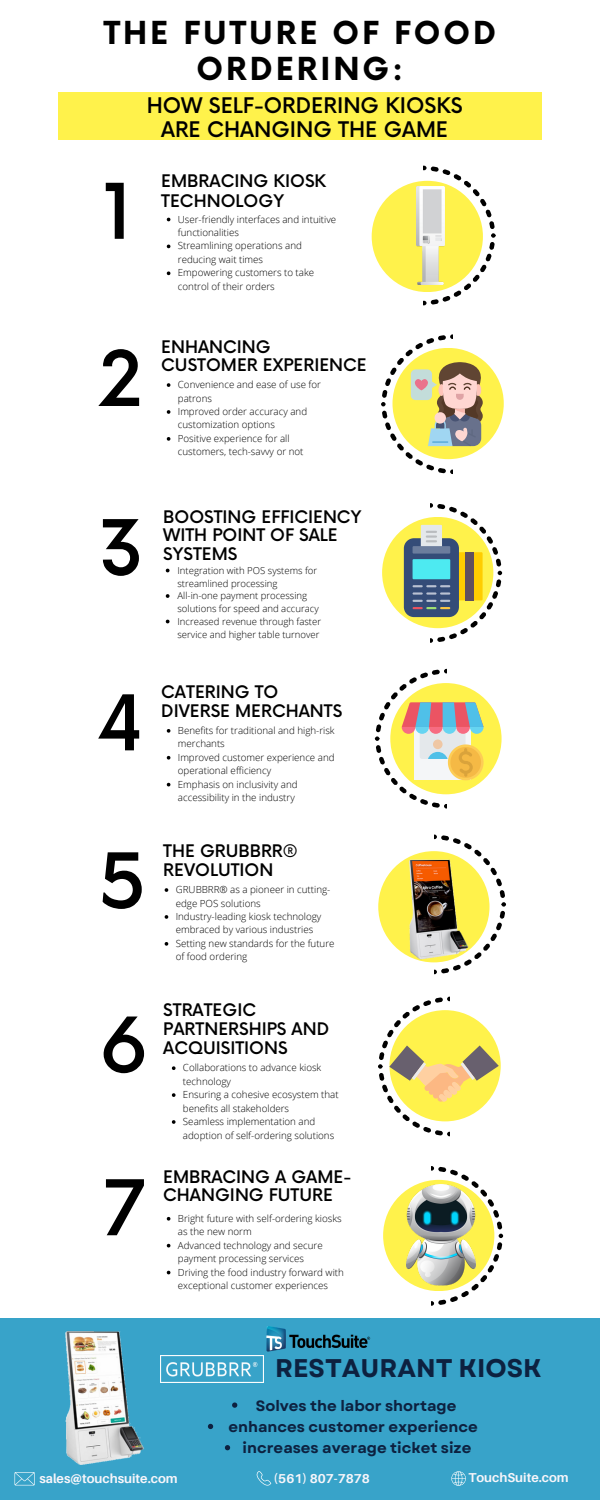
<style>
.page{position:relative;width:600px;height:1500px;background:#fff}
.page>*{position:absolute;margin:0;border:0;box-sizing:border-box;transform-origin:0 0}
.t1{font:500 74.7px "Now";color:#000}
.t2{font:700 30.9px/35.2px "Now";letter-spacing:.095em;color:#000;text-align:center}
.t3{font:700 25.5px "Garet";color:#0d2140}
.t4{font:500 21px/24.2px "Now";color:#000;text-align:center}
.t5{font:500 16.9px/18.8px "Now";color:#000}
.t6{font:700 14.9px "Garet";color:#0d2140}
.t7{font:700 12.9px "Aileron";color:#f7f5fa}
.t8{font:300 9.8px/13.4px "Open Sans";color:#000}
.t9{font:300 9.6px/12.8px "Open Sans";color:#000}
</style>
<div class="page">
<div style="left:390px;top:683px;width:112px;height:111px;background:#fff24b;border-radius:50%"></div>
<svg style="left:375px;top:669px;width:116px;height:140px"></svg>
<svg style="left:167px;top:729px;width:3px;height:4px"></svg>
<svg style="left:167px;top:756px;width:3px;height:4px"></svg>
<div style="left:378px;top:851px;width:112px;height:111px;background:#fff24b;border-radius:50%"></div>
<svg style="left:434px;top:835px;width:72px;height:139px"></svg>
<img style="left:404px;top:858px;width:67px;height:102px">
<svg style="left:165px;top:888px;width:3px;height:4px"></svg>
<svg style="left:165px;top:915px;width:3px;height:4px"></svg>
<svg style="left:165px;top:942px;width:3px;height:4px"></svg>
<div style="left:372px;top:181px;width:111px;height:111px;background:#fff24b;border-radius:50%"></div>
<svg style="left:424px;top:166px;width:72px;height:139px"></svg>
<img style="left:417px;top:187px;width:27px;height:97px">
<svg style="left:167px;top:271px;width:3px;height:4px"></svg>
<div style="left:382px;top:517px;width:111px;height:111px;background:#fff24b;border-radius:50%"></div>
<svg style="left:404px;top:503px;width:98px;height:140px"></svg>
<div style="left:413px;top:546px;width:37px;height:8px;background:#6b7d9d"></div>
<svg style="left:166px;top:569px;width:4px;height:3px"></svg>
<svg style="left:166px;top:594px;width:4px;height:4px"></svg>
<svg style="left:166px;top:620px;width:4px;height:3px"></svg>
<div style="left:393px;top:348px;width:111px;height:111px;background:#fff24b;border-radius:50%"></div>
<svg style="left:381px;top:334px;width:102px;height:140px"></svg>
<svg style="left:167px;top:383px;width:3px;height:4px"></svg>
<svg style="left:167px;top:410px;width:3px;height:4px"></svg>
<svg style="left:167px;top:437px;width:3px;height:4px"></svg>
<div style="left:383px;top:1180px;width:111px;height:111px;background:#fff24b;border-radius:50%"></div>
<svg style="left:431px;top:1166px;width:72px;height:140px"></svg>
<img style="left:407px;top:1184px;width:68px;height:103px">
<svg style="left:167px;top:1217px;width:3px;height:4px"></svg>
<svg style="left:378px;top:997px;width:121px;height:139px"></svg>
<svg style="left:172px;top:1066px;width:4px;height:4px"></svg>
<svg style="left:172px;top:1093px;width:4px;height:4px"></svg>
<svg style="left:172px;top:1120px;width:4px;height:4px"></svg>
<div style="left:0;top:1319px;width:600px;height:181px;background:#38a3c9"></div>
<svg style="left:15px;top:1472px;width:20px;height:13px"></svg>
<svg style="left:257px;top:1471px;width:15px;height:15px"></svg>
<svg style="left:451px;top:1471px;width:15px;height:15px"></svg>
<img style="left:160px;top:1355px;width:104px;height:27px">
<img style="left:65px;top:1331px;width:79px;height:134px">
<svg style="left:232px;top:1403px;width:5px;height:5px"></svg>
<svg style="left:225px;top:1445px;width:5px;height:5px"></svg>
<svg style="left:208px;top:1424px;width:5px;height:5px"></svg>
<img style="left:266px;top:1326px;width:105px;height:26px">
<div style="left:58px;top:92px;width:484px;height:48px;background:#fff24b"></div>
<p class="t2" style="left:104px;top:17px;width:394px">THE FUTURE OF FOOD<br>ORDERING:</p>
<p class="t1" style="left:103px;top:172px;width:31px">1</p>
<p class="t4" style="left:147px;top:94px;width:317px">HOW SELF-ORDERING KIOSKS<br>ARE CHANGING THE GAME</p>
<p class="t5" style="left:161px;top:172px;width:166px;line-height:19.7px">EMBRACING KIOSK<br>TECHNOLOGY</p>
<p class="t8" style="left:178px;top:212px;width:160px">User-friendly interfaces and intuitive functionalities</p>
<p class="t8" style="left:178px;top:239px;width:126px">Streamlining operations and reducing wait times</p>
<p class="t8" style="left:178px;top:266px;width:138px">Empowering customers to take control of their orders</p>
<p class="t1" style="left:98px;top:339px;width:46px">2</p>
<p class="t5" style="left:161px;top:338px;width:207px">ENHANCING<br>CUSTOMER EXPERIENCE</p>
<p class="t8" style="left:178px;top:378px;width:145px">Convenience and ease of use for patrons</p>
<p class="t8" style="left:178px;top:405px;width:131px">Improved order accuracy and customization options</p>
<p class="t8" style="left:178px;top:431px;width:127px">Positive experience for all customers, tech-savvy or not</p>
<p class="t1" style="left:98px;top:508px;width:47px">3</p>
<p class="t1" style="left:97px;top:683px;width:49px">4</p>
<p class="t5" style="left:163px;top:508px;width:200px">BOOSTING EFFICIENCY<br>WITH POINT OF SALE<br>SYSTEMS</p>
<p class="t9" style="left:178px;top:564px;width:141px">Integration with POS systems for streamlined processing</p>
<p class="t9" style="left:178px;top:589px;width:143px">All-in-one payment processing solutions for speed and accuracy</p>
<p class="t9" style="left:178px;top:615px;width:145px">Increased revenue through faster service and higher table turnover</p>
<p class="t5" style="left:161px;top:683px;width:182px">CATERING TO<br>DIVERSE MERCHANTS</p>
<p class="t8" style="left:178px;top:723px;width:158px">Benefits for traditional and high-risk merchants</p>
<p class="t8" style="left:178px;top:750px;width:158px">Improved customer experience and operational efficiency</p>
<p class="t8" style="left:178px;top:777px;width:121px">Emphasis on inclusivity and accessibility in the industry</p>
<p class="t1" style="left:99px;top:841px;width:49px">5</p>
<p class="t1" style="left:99px;top:1005px;width:51px">6</p>
<p class="t1" style="left:103px;top:1168px;width:44px">7</p>
<p class="t5" style="left:163px;top:842px;width:136px">THE GRUBBRR®<br>REVOLUTION</p>
<p class="t8" style="left:176px;top:883px;width:156px">GRUBBRR® as a pioneer in cutting&shy;edge POS solutions</p>
<p class="t8" style="left:176px;top:909px;width:147px">Industry-leading kiosk technology embraced by various industries</p>
<p class="t8" style="left:176px;top:936px;width:160px">Setting new standards for the future of food ordering</p>
<p class="t5" style="left:163px;top:1002px;width:167px">STRATEGIC<br>PARTNERSHIPS AND</p>
<p class="t5" style="left:163px;top:1039px;width:126px">ACQUISITIONS</p>
<p class="t8" style="left:183px;top:1061px;width:140px">Collaborations to advance kiosk technology</p>
<p class="t8" style="left:183px;top:1088px;width:157px">Ensuring a cohesive ecosystem that benefits all stakeholders</p>
<p class="t8" style="left:183px;top:1115px;width:153px">Seamless implementation and adoption of self-ordering solutions</p>
<p class="t5" style="left:163px;top:1168px;width:190px">EMBRACING A GAME-<br>CHANGING FUTURE</p>
<p class="t8" style="left:178px;top:1211px;width:165px">Bright future with self-ordering kiosks as the new norm</p>
<p class="t8" style="left:178px;top:1238px;width:146px">Advanced technology and secure payment processing services</p>
<p class="t8" style="left:178px;top:1265px;width:168px">Driving the food industry forward with exceptional customer experiences</p>
<p class="t3" style="left:275px;top:1349px;width:268px">RESTAURANT KIOSK</p>
<p class="t6" style="left:256px;top:1395px;width:202px">Solves the labor shortage</p>
<p class="t6" style="left:243px;top:1437px;width:230px">increases average ticket size</p>
<p class="t6" style="left:229px;top:1416px;width:251px">enhances customer experience</p>
<p class="t7" style="left:39px;top:1470px;width:140px">sales@touchsuite.com</p>
<p class="t7" style="left:274px;top:1470px;width:98px">(561) 807-7878</p>
<p class="t7" style="left:468px;top:1470px;width:102px">TouchSuite.com</p>
</div>
